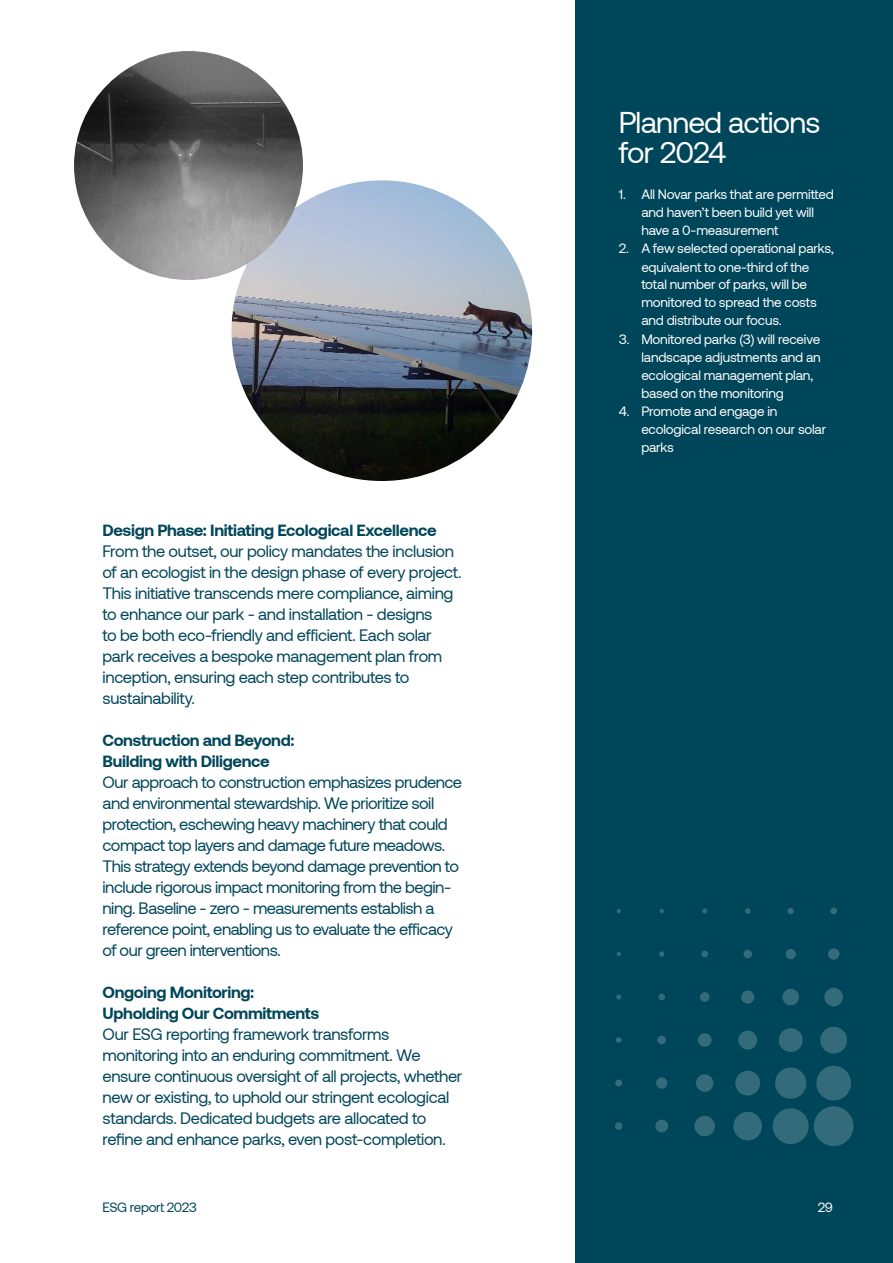
<style>
.page{position:relative;width:893px;height:1263px;background:#fff}
.page>*{position:absolute;margin:0;border:0;box-sizing:border-box;transform-origin:0 0}
.TITEL_S{font:30px/30px "Aeonik";letter-spacing:-.03em;color:#fff}
.BROODTEKST{font:16.5px/21px "Aeonik";letter-spacing:-.025em;color:#00465a}
.TITEL_XS{font:700 16.5px "Aeonik";letter-spacing:-.02em;color:#00465a}
.BROODTEKST-2{font:13.5px/18px "Aeonik";letter-spacing:-.015em;color:#fff}
.t1{font:13.5px "Aeonik";letter-spacing:-.03em;color:#00465a}
</style>
<div class="page">
<div style="left:575px;top:0;width:318px;height:1263px;background:#00465a"></div>
<img style="left:231px;top:180px;width:301px;height:301px;border-radius:150px">
<img style="left:74px;top:51px;width:229px;height:229px;border-radius:114px">
<svg style="left:617px;top:909px;width:4px;height:4px"></svg>
<svg style="left:617px;top:952px;width:4px;height:4px"></svg>
<svg style="left:616px;top:994px;width:5px;height:5px"></svg>
<svg style="left:616px;top:1037px;width:6px;height:6px"></svg>
<div style="left:615px;top:1079px;width:7px;height:7px;background:#336b7b;border-radius:50%"></div>
<div style="left:615px;top:1122px;width:7px;height:8px;background:#336b7b;border-radius:50%"></div>
<svg style="left:660px;top:909px;width:4px;height:4px"></svg>
<svg style="left:659px;top:951px;width:5px;height:6px"></svg>
<div style="left:658px;top:994px;width:7px;height:6px;background:#336b7b;border-radius:50%"></div>
<div style="left:657px;top:1036px;width:9px;height:8px;background:#336b7b;border-radius:50%"></div>
<div style="left:656px;top:1077px;width:11px;height:12px;background:#336b7b;border-radius:50%"></div>
<div style="left:655px;top:1119px;width:13px;height:13px;background:#336b7b;border-radius:50%"></div>
<svg style="left:702px;top:908px;width:5px;height:5px"></svg>
<div style="left:701px;top:951px;width:7px;height:6px;background:#336b7b;border-radius:50%"></div>
<div style="left:700px;top:992px;width:9px;height:10px;background:#336b7b;border-radius:50%"></div>
<div style="left:698px;top:1033px;width:14px;height:14px;background:#336b7b;border-radius:50%"></div>
<div style="left:696px;top:1074px;width:17px;height:18px;background:#336b7b;border-radius:50%"></div>
<div style="left:694px;top:1116px;width:21px;height:20px;background:#336b7b;border-radius:50%"></div>
<svg style="left:745px;top:908px;width:5px;height:6px"></svg>
<div style="left:743px;top:950px;width:9px;height:8px;background:#336b7b;border-radius:50%"></div>
<div style="left:741px;top:990px;width:13px;height:13px;background:#336b7b;border-radius:50%"></div>
<div style="left:738px;top:1030px;width:19px;height:19px;background:#336b7b;border-radius:50%"></div>
<div style="left:735px;top:1071px;width:25px;height:24px;background:#336b7b;border-radius:50%"></div>
<div style="left:733px;top:1112px;width:29px;height:28px;background:#336b7b;border-radius:50%"></div>
<div style="left:787px;top:908px;width:7px;height:6px;background:#336b7b;border-radius:50%"></div>
<div style="left:786px;top:949px;width:10px;height:10px;background:#336b7b;border-radius:50%"></div>
<div style="left:782px;top:989px;width:17px;height:16px;background:#336b7b;border-radius:50%"></div>
<div style="left:779px;top:1028px;width:24px;height:24px;background:#336b7b;border-radius:50%"></div>
<div style="left:775px;top:1067px;width:31px;height:32px;background:#336b7b;border-radius:50%"></div>
<div style="left:773px;top:1108px;width:36px;height:36px;background:#336b7b;border-radius:50%"></div>
<div style="left:830px;top:908px;width:7px;height:6px;background:#336b7b;border-radius:50%"></div>
<div style="left:828px;top:948px;width:11px;height:12px;background:#336b7b;border-radius:50%"></div>
<div style="left:824px;top:988px;width:19px;height:18px;background:#336b7b;border-radius:50%"></div>
<div style="left:820px;top:1027px;width:27px;height:26px;background:#336b7b;border-radius:50%"></div>
<div style="left:816px;top:1066px;width:35px;height:34px;background:#336b7b;border-radius:50%"></div>
<div style="left:814px;top:1106px;width:39px;height:40px;background:#336b7b;border-radius:50%"></div>
<p class="TITEL_XS" style="left:103px;top:520px;width:336px">Design Phase: Initiating Ecological Excellence</p>
<p class="BROODTEKST" style="left:103px;top:540px;width:360px">From the outset, our policy mandates the inclusion of an ecologist in the design phase of every project.<br>This initiative transcends mere compliance, aiming to enhance our park - and installation - designs<br>to be both eco-friendly and efficient. Each solar park receives a bespoke management plan from inception, ensuring each step contributes to sustainability.</p>
<p class="TITEL_XS" style="left:103px;top:730px;width:193px">Construction and Beyond:</p>
<p class="TITEL_XS" style="left:103px;top:751px;width:169px">Building with Diligence</p>
<p class="BROODTEKST" style="left:103px;top:771px;width:361px">Our approach to construction emphasizes prudence and environmental stewardship. We prioritize soil protection, eschewing heavy machinery that could compact top layers and damage future meadows.<br>This strategy extends beyond damage prevention to include rigorous impact monitoring from the begin&shy;ning. Baseline - zero - measurements establish a reference point, enabling us to evaluate the efficacy of our green interventions.</p>
<p class="TITEL_XS" style="left:103px;top:982px;width:153px">Ongoing Monitoring:</p>
<p class="TITEL_XS" style="left:103px;top:1003px;width:218px">Upholding Our Commitments</p>
<p class="BROODTEKST" style="left:103px;top:1023px;width:361px">Our ESG reporting framework transforms monitoring into an enduring commitment. We ensure continuous oversight of all projects, whether new or existing, to uphold our stringent ecological standards. Dedicated budgets are allocated to refine and enhance parks, even post-completion.</p>
<p class="TITEL_S" style="left:619px;top:108px;width:203px">Planned actions for 2024</p>
<p class="BROODTEKST-2" style="left:641px;top:186px;width:194px;text-indent:-22px">1. All Novar parks that are permitted and haven’t been build yet will have a 0-measurement</p>
<p class="BROODTEKST-2" style="left:641px;top:240px;width:194px;text-indent:-22px">2. A few selected operational parks, equivalent to one-third of the total number of parks, will be monitored to spread the costs and distribute our focus.</p>
<p class="BROODTEKST-2" style="left:641px;top:330px;width:181px;text-indent:-22px">3. Monitored parks (3) will receive landscape adjustments and an ecological management plan, based on the monitoring</p>
<p class="BROODTEKST-2" style="left:641px;top:402px;width:186px;text-indent:-22px">4. Promote and engage in ecological research on our solar parks</p>
<p class="t1" style="left:103px;top:1200px;width:96px">ESG report 2023</p>
<p class="BROODTEKST-2" style="left:818px;top:1198px;width:17px">29</p>
</div>
